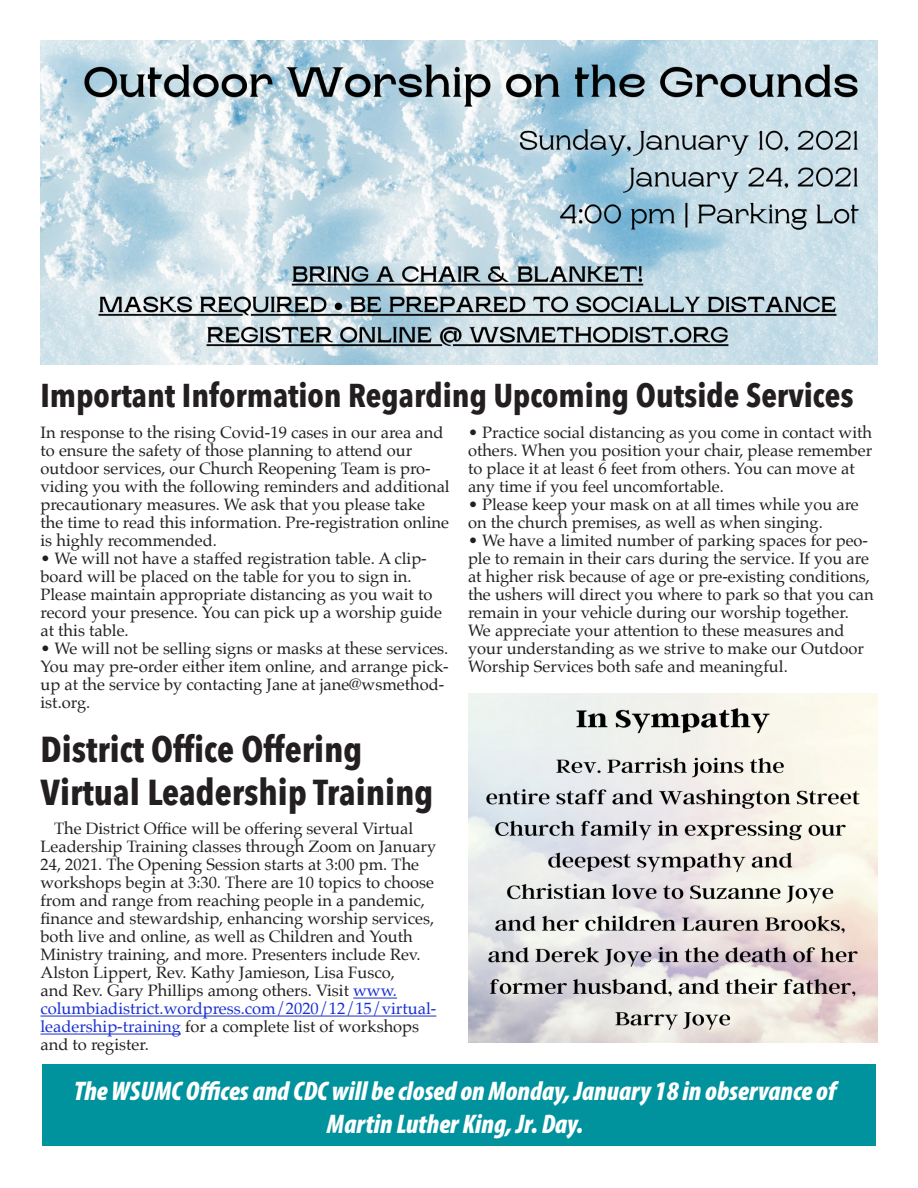
<style>
.page{position:relative;width:918px;height:1188px;background:#fff}
.page>*{position:absolute;margin:0;border:0;box-sizing:border-box;transform-origin:0 0}
.t1{font:700 36px/43.2px "Avenir Next Condensed";color:#231f20}
.t2{font:700 33px "Avenir Next Condensed";color:#231f20}
.t3{font:italic 900 condensed 27px/32.4px "Myriad Pro";color:#fff;text-align:center}
.t4{font:16.5px/18px "Palatino";color:#231f20}
.s1{color:#182ed0}
</style>
<div class="page">
<img style="left:40px;top:40px;width:838px;height:324px">
<hr style="left:353px;top:998px;width:44px;height:1px;background:#182ed0">
<hr style="left:40px;top:1016px;width:396px;height:1px;background:#182ed0">
<hr style="left:40px;top:1034px;width:141px;height:1px;background:#182ed0">
<img style="left:468px;top:693px;width:410px;height:349px">
<div style="left:42px;top:1064px;width:834px;height:82px;background:#00939d"></div>
<p class="t2" style="left:40px;top:375px;width:815px">Important Information Regarding Upcoming Outside Services</p>
<p class="t4" style="left:40px;top:424px;width:411px">In response to the rising Covid-19 cases in our area and to ensure the safety of those planning to attend our outdoor services, our Church Reopening Team is pro&shy;viding you with the following reminders and additional precautionary measures. We ask that you please take the time to read this information. Pre-registration online is highly recommended.</p>
<p class="t4" style="left:40px;top:550px;width:403px">• We will not have a staffed registration table. A clip&shy;board will be placed on the table for you to sign in.<br>Please maintain appropriate distancing as you wait to record your presence. You can pick up a worship guide at this table.</p>
<p class="t4" style="left:40px;top:640px;width:410px">• We will not be selling signs or masks at these services.<br>You may pre-order either item online, and arrange pick&shy;up at the service by contacting Jane at jane@wsmethod&shy;ist.org.</p>
<p class="t1" style="left:40px;top:727px;width:395px">District Office Offering<br>Virtual Leadership Training</p>
<p class="t4" style="left:468px;top:424px;width:406px">• Practice social distancing as you come in contact with others. When you position your chair, please remember to place it at least 6 feet from others. You can move at any time if you feel uncomfortable.</p>
<p class="t4" style="left:468px;top:496px;width:392px">• Please keep your mask on at all times while you are on the church premises, as well as when singing.</p>
<p class="t4" style="left:468px;top:532px;width:407px">• We have a limited number of parking spaces for peo&shy;ple to remain in their cars during the service. If you are at higher risk because of age or pre-existing conditions, the ushers will direct you where to park so that you can remain in your vehicle during our worship together.</p>
<p class="t4" style="left:468px;top:622px;width:398px">We appreciate your attention to these measures and your understanding as we strive to make our Outdoor<br>Worship Services both safe and meaningful.</p>
<p class="t4" style="left:40px;top:820px;width:397px;text-indent:14px">The District Office will be offering several Virtual Leadership Training classes through Zoom on January 24, 2021. The Opening Session starts at 3:00 pm. The workshops begin at 3:30. There are 10 topics to choose from and range from reaching people in a pandemic, finance and stewardship, enhancing worship services, both live and online, as well as Children and Youth Ministry training, and more. Presenters include Rev.<br>Alston Lippert, Rev. Kathy Jamieson, Lisa Fusco,<br>and Rev. Gary Phillips among others. Visit <span class="s1">www. columbiadistrict.wordpress.com/2020/12/15/virtual&shy;leadership-training</span> for a complete list of workshops and to register.</p>
<p class="t3" style="left:74px;top:1074px;width:764px">The WSUMC Offices and CDC will be closed on Monday, January 18 in observance of<br>Martin Luther King, Jr. Day.</p>
</div>
